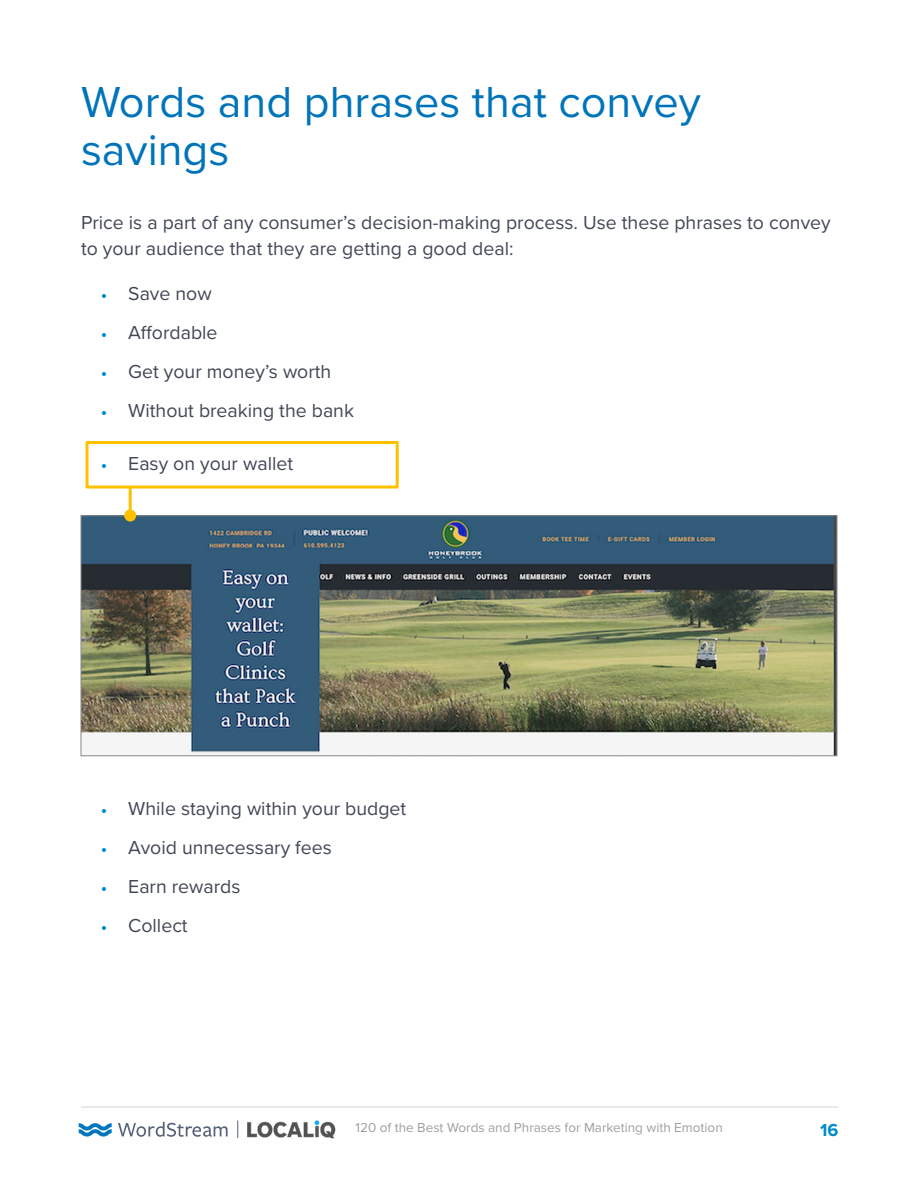
<style>
.page{position:relative;width:918px;height:1188px;background:#fff}
.page>*{position:absolute;margin:0;border:0;box-sizing:border-box;transform-origin:0 0}
.t1{font:45px/48px "Proxima Nova";color:#0074bb}
.t2{font:19.5px/25.5px "Proxima Nova";color:#424756}
.t3{font:700 18px "Proxima Nova";color:#008cc7}
.t4{font:13.5px "Proxima Nova";color:#a19e9e}
.s1{font-family:"Proxima Nova Extrabld";font-size:16.5px;color:#008cc7}
</style>
<div class="page">
<hr style="left:81px;top:1106px;width:757px;height:2px;background:#e2e3e7">
<svg style="left:79px;top:1123px;width:33px;height:14px"></svg>
<svg style="left:118px;top:1122px;width:110px;height:15px"></svg>
<svg style="left:237px;top:1121px;width:1px;height:17px"></svg>
<img style="left:247px;top:1120px;width:89px;height:19px">
<img style="left:83px;top:517px;width:752px;height:237px">
<div style="left:81px;top:515px;width:756px;height:241px;border:1px solid #878787"></div>
<div style="left:86px;top:441px;width:313px;height:48px;border:3px solid #fdc100"></div>
<hr style="left:129px;top:488px;width:3px;height:28px;background:#fdc100">
<div style="left:124px;top:510px;width:12px;height:12px;background:#fdc100;border-radius:50%"></div>
<h1 class="t1" style="left:81px;top:76px;width:621px">Words and phrases that convey savings</h1>
<p class="t2" style="left:81px;top:209px;width:751px">Price is a part of any consumer’s decision-making process. Use these phrases to convey to your audience that they are getting a good deal:</p>
<p class="t2" style="left:101px;top:280px;width:112px"><span class="s1">•</span> Save now</p>
<p class="t2" style="left:101px;top:319px;width:118px"><span class="s1">•</span> Affordable</p>
<p class="t2" style="left:101px;top:358px;width:232px"><span class="s1">•</span> Get your money’s worth</p>
<p class="t2" style="left:101px;top:397px;width:254px"><span class="s1">•</span> Without breaking the bank</p>
<p class="t2" style="left:101px;top:450px;width:193px"><span class="s1">•</span> Easy on your wallet</p>
<p class="t2" style="left:101px;top:795px;width:307px"><span class="s1">•</span> While staying within your budget</p>
<p class="t2" style="left:101px;top:834px;width:232px"><span class="s1">•</span> Avoid unnecessary fees</p>
<p class="t2" style="left:101px;top:873px;width:141px"><span class="s1">•</span> Earn rewards</p>
<p class="t2" style="left:101px;top:912px;width:88px"><span class="s1">•</span> Collect</p>
<p class="t4" style="left:356px;top:1118px;width:369px">120 of the Best Words and Phrases for Marketing with Emotion</p>
<p class="t3" style="left:820px;top:1117px;width:20px">16</p>
</div>
